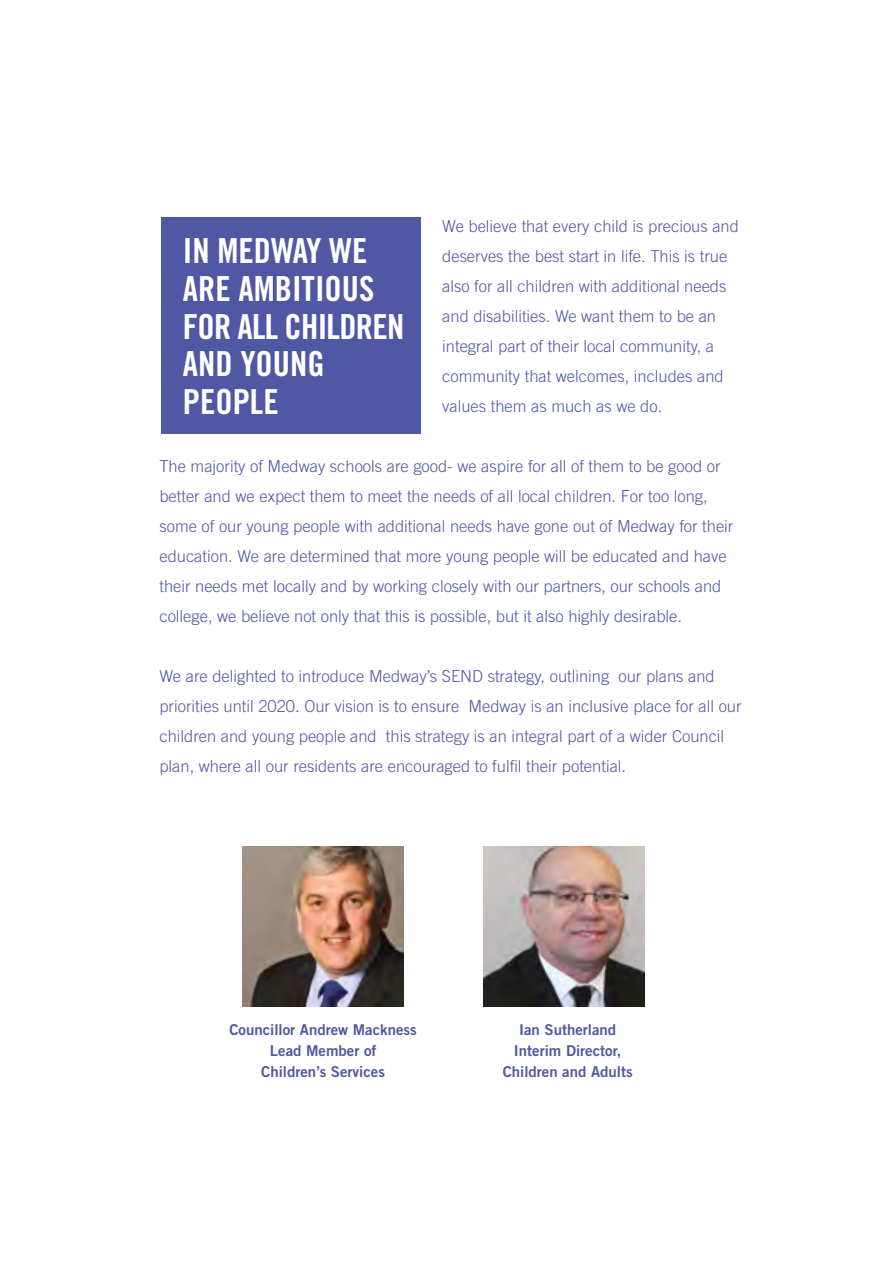
<style>
.page{position:relative;width:893px;height:1263px;background:#fff}
.page>*{position:absolute;margin:0;border:0;box-sizing:border-box;transform-origin:0 0}
.t1{font:34.5px/37.5px "Trade Gothic Bold Cond Twenty";color:#fff}
.t2{font:300 16.5px/30px "Trade Gothic";color:#5057a3}
.t3{font:15px/21px "Trade Gothic Bold Two";color:#5057a3;text-align:center}
</style>
<div class="page">
<img style="left:484px;top:846px;width:160px;height:161px">
<img style="left:242px;top:846px;width:161px;height:161px">
<div style="left:162px;top:217px;width:259px;height:217px;background:#5057a3"></div>
<h1 class="t1" style="left:183px;top:232px;width:223px">IN MEDWAY WE<br>ARE AMBITIOUS<br>FOR ALL CHILDREN<br>AND YOUNG<br>PEOPLE</h1>
<p class="t2" style="left:442px;top:211px;width:298px">We believe that every child is precious and deserves the best start in life. This is true also for all children with additional needs and disabilities. We want them to be an integral part of their local community, a community that welcomes, includes and values them as much as we do.</p>
<p class="t2" style="left:159px;top:451px;width:575px">The majority of Medway schools are good- we aspire for all of them to be good or better and we expect them to meet the needs of all local children. For too long, some of our young people with additional needs have gone out of Medway for their education. We are determined that more young people will be educated and have their needs met locally and by working closely with our partners, our schools and college, we believe not only that this is possible, but it also highly desirable.</p>
<p class="t2" style="left:159px;top:661px;width:584px">We are delighted to introduce Medway’s SEND strategy, outlining our plans and priorities until 2020. Our vision is to ensure Medway is an inclusive place for all our children and young people and this strategy is an integral part of a wider Council plan, where all our residents are encouraged to fulfil their potential.</p>
<p class="t3" style="left:229px;top:1019px;width:189px">Councillor Andrew Mackness<br>Lead Member of<br>Children’s Services</p>
<p class="t3" style="left:503px;top:1019px;width:132px">Ian Sutherland<br>Interim Director,<br>Children and Adults</p>
</div>
